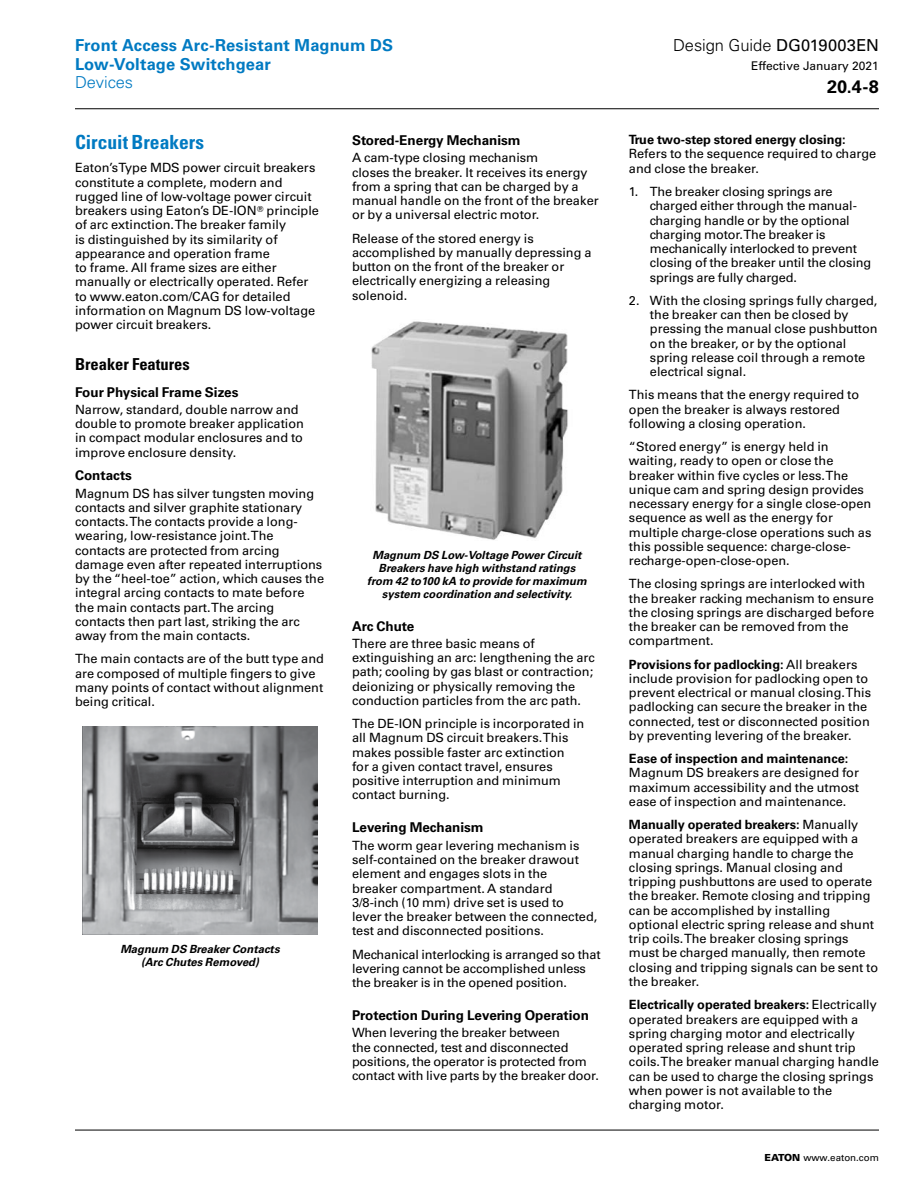
<style>
.page{position:relative;width:918px;height:1188px;background:#fff}
.page>*{position:absolute;margin:0;border:0;box-sizing:border-box;transform-origin:0 0}
.t1{font:700 condensed 19.5px "Univers LT Std";color:#007ac2}
.t2{font:700 18px "Univers LT Std";color:#000}
.t3{font:700 16.5px/18.8px "Univers LT Std";letter-spacing:.01em;color:#007ac2}
.t4{font:300 16.5px "Univers LT Std";letter-spacing:-.005em;color:#000}
.t5{font:700 condensed 16.5px "Univers LT Std";color:#000}
.t6{font:300 16.5px "Univers LT Std";letter-spacing:-.005em;color:#007ac2}
.t7{font:700 13.5px "Univers LT Std";color:#000}
.t8{font:12.75px/14.2px "Univers LT Std";color:#000}
.t9{font:700 12.75px "Univers LT Std";color:#000}
.t10{font:12px "Univers LT Std";color:#000}
.t11{font:italic 700 11.25px/12.8px "Univers LT Std";color:#000;text-align:center}
.t12{font:9.75px "Univers LT Std";color:#000}
.s1{font-family:"Universal Newswith Comm Pi"}
.s2{font-weight:400}
.s3{font-weight:700}
.s4{font-weight:900}
</style>
<div class="page">
<img style="left:83px;top:727px;width:234px;height:207px">
<img style="left:371px;top:321px;width:197px;height:219px">
<hr style="left:75px;top:1130px;width:804px;height:1px;background:#000">
<hr style="left:75px;top:108px;width:804px;height:1px;background:#000">
<p class="t3" style="left:75px;top:36px;width:320px">Front Access Arc-Resistant Magnum DS<br>Low-Voltage Switchgear</p>
<p class="t6" style="left:75px;top:73px;width:60px">Devices</p>
<h1 class="t1" style="left:75px;top:130px;width:131px">Circuit Breakers</h1>
<p class="t8" style="left:75px;top:161px;width:246px">Eaton’s Type MDS power circuit breakers constitute a complete, modern and rugged line of low-voltage power circuit breakers using Eaton’s DE-ION<span class="s1">T</span> principle of arc extinction. The breaker family<br>is distinguished by its similarity of appearance and operation frame<br>to frame. All frame sizes are either manually or electrically operated. Refer to www.eaton.com/CAG for detailed information on Magnum DS low-voltage power circuit breakers.</p>
<p class="t5" style="left:75px;top:354px;width:116px">Breaker Features</p>
<p class="t7" style="left:75px;top:384px;width:165px">Four Physical Frame Sizes</p>
<p class="t8" style="left:75px;top:402px;width:231px">Narrow, standard, double narrow and double to promote breaker application in compact modular enclosures and to improve enclosure density.</p>
<p class="t7" style="left:75px;top:468px;width:59px">Contacts</p>
<p class="t8" style="left:75px;top:486px;width:251px">Magnum DS has silver tungsten moving contacts and silver graphite stationary contacts. The contacts provide a long&shy;wearing, low-resistance joint. The contacts are protected from arcing damage even after repeated interruptions by the “heel-toe” action, which causes the integral arcing contacts to mate before the main contacts part. The arcing contacts then part last, striking the arc away from the main contacts.</p>
<p class="t8" style="left:75px;top:652px;width:250px">The main contacts are of the butt type and are composed of multiple fingers to give many points of contact without alignment being critical.</p>
<p class="t11" style="left:120px;top:943px;width:161px">Magnum DS Breaker Contacts (Arc Chutes Removed)</p>
<p class="t7" style="left:352px;top:132px;width:170px">Stored-Energy Mechanism</p>
<p class="t8" style="left:352px;top:151px;width:248px">A cam-type closing mechanism<br>closes the breaker. It receives its energy from a spring that can be charged by a manual handle on the front of the breaker or by a universal electric motor.</p>
<p class="t8" style="left:352px;top:231px;width:241px">Release of the stored energy is accomplished by manually depressing a button on the front of the breaker or electrically energizing a releasing solenoid.</p>
<p class="t11" style="left:367px;top:549px;width:221px">Magnum DS Low-Voltage Power Circuit Breakers have high withstand ratings from 42 to100 kA to provide for maximum system coordination and selectivity.</p>
<p class="t7" style="left:352px;top:618px;width:64px">Arc Chute</p>
<p class="t8" style="left:352px;top:636px;width:244px">There are three basic means of extinguishing an arc: lengthening the arc path; cooling by gas blast or contraction; deionizing or physically removing the conduction particles from the arc path.</p>
<p class="t8" style="left:352px;top:716px;width:234px">The DE-ION principle is incorporated in all Magnum DS circuit breakers. This makes possible faster arc extinction for a given contact travel, ensures positive interruption and minimum contact burning.</p>
<p class="t7" style="left:352px;top:820px;width:133px">Levering Mechanism</p>
<p class="t8" style="left:352px;top:838px;width:247px">The worm gear levering mechanism is self-contained on the breaker drawout element and engages slots in the<br>breaker compartment. A standard 3/8-inch (10 mm) drive set is used to<br>lever the breaker between the connected, test and disconnected positions.</p>
<p class="t8" style="left:352px;top:947px;width:250px">Mechanical interlocking is arranged so that levering cannot be accomplished unless the breaker is in the opened position.</p>
<p class="t7" style="left:352px;top:1007px;width:239px">Protection During Levering Operation</p>
<p class="t8" style="left:352px;top:1026px;width:248px">When levering the breaker between<br>the connected, test and disconnected positions, the operator is protected from contact with live parts by the breaker door.</p>
<p class="t4" style="left:673px;top:35px;width:207px">Design Guide <span class="s2">DG019003EN</span></p>
<p class="t10" style="left:751px;top:59px;width:129px">Effective January 2021</p>
<h2 class="t2" style="left:827px;top:76px;width:53px">20.4-8</h2>
<p class="t9" style="left:629px;top:132px;width:218px">True two-step stored energy closing:</p>
<p class="t8" style="left:629px;top:147px;width:249px">Refers to the sequence required to charge and close the breaker.</p>
<p class="t8" style="left:650px;top:184px;width:223px;text-indent:-21px">1. The breaker closing springs are charged either through the manual&shy;charging handle or by the optional charging motor. The breaker is mechanically interlocked to prevent closing of the breaker until the closing springs are fully charged.</p>
<p class="t8" style="left:650px;top:293px;width:229px;text-indent:-21px">2. With the closing springs fully charged, the breaker can then be closed by pressing the manual close pushbutton on the breaker, or by the optional spring release coil through a remote electrical signal.</p>
<p class="t8" style="left:629px;top:388px;width:232px">This means that the energy required to open the breaker is always restored following a closing operation.</p>
<p class="t8" style="left:629px;top:440px;width:244px">“Stored energy” is energy held in waiting, ready to open or close the breaker within five cycles or less. The unique cam and spring design provides necessary energy for a single close-open sequence as well as the energy for multiple charge-close operations such as this possible sequence: charge-close&shy;recharge-open-close-open.</p>
<p class="t8" style="left:629px;top:577px;width:247px">The closing springs are interlocked with the breaker racking mechanism to ensure the closing springs are discharged before the breaker can be removed from the compartment.</p>
<p class="t8" style="left:629px;top:657px;width:244px"><span class="s3">Provisions for padlocking:</span> All breakers include provision for padlocking open to prevent electrical or manual closing. This padlocking can secure the breaker in the connected, test or disconnected position by preventing levering of the breaker.</p>
<p class="t9" style="left:629px;top:751px;width:221px">Ease of inspection and maintenance:</p>
<p class="t8" style="left:629px;top:766px;width:232px;text-align:justify">Magnum DS breakers are designed for maximum accessibility and the utmost ease of inspection and maintenance.</p>
<p class="t8" style="left:629px;top:818px;width:251px"><span class="s3">Manually operated breakers:</span> Manually operated breakers are equipped with a manual charging handle to charge the closing springs. Manual closing and tripping pushbuttons are used to operate the breaker. Remote closing and tripping can be accomplished by installing optional electric spring release and shunt trip coils. The breaker closing springs must be charged manually, then remote closing and tripping signals can be sent to the breaker.</p>
<p class="t8" style="left:629px;top:998px;width:251px"><span class="s3">Electrically operated breakers:</span> Electrically operated breakers are equipped with a spring charging motor and electrically operated spring release and shunt trip coils. The breaker manual charging handle can be used to charge the closing springs when power is not available to the charging motor.</p>
<p class="t12" style="left:765px;top:1152px;width:116px"><span class="s4">EATON</span> www.eaton.com</p>
</div>
